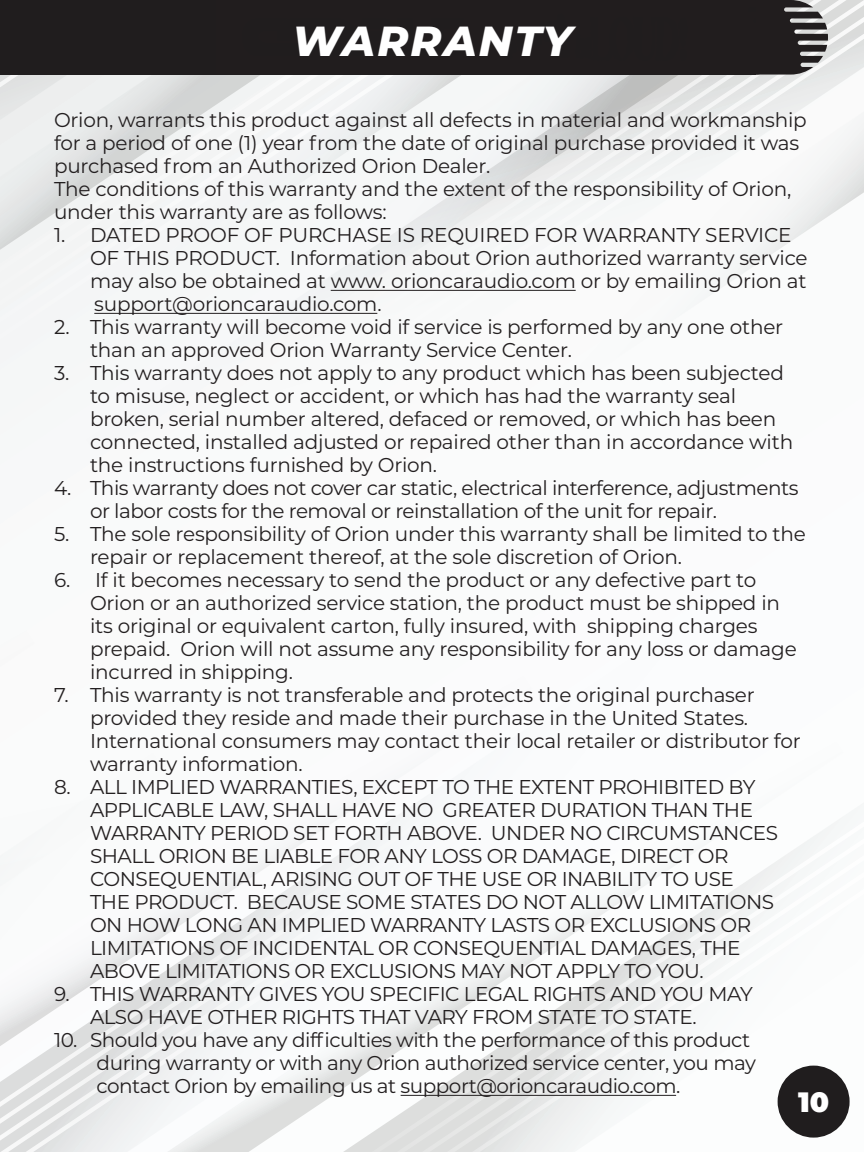
<style>
.page{position:relative;width:864px;height:1152px;background:#fff}
.page>*{position:absolute;margin:0;border:0;box-sizing:border-box;transform-origin:0 0}
.t1{font:italic 800 42px "Montserrat";letter-spacing:.05em;color:#fff}
.t2{font:900 28px "Montserrat";color:#fff}
.t3{font:20px/23px "Montserrat";letter-spacing:-.01em;color:#231f20}
</style>
<div class="page">
<div style="left:0;top:328px;width:293px;height:17px;background:#f5f7f7"></div>
<svg style="left:0;top:75px;width:306px;height:253px"></svg>
<svg style="left:847px;top:0;width:17px;height:204px"></svg>
<svg style="left:822px;top:0;width:25px;height:220px"></svg>
<svg style="left:306px;top:75px;width:516px;height:244px"></svg>
<svg style="left:35px;top:811px;width:380px;height:341px"></svg>
<svg style="left:0;top:855px;width:35px;height:297px"></svg>
<svg style="left:372px;top:822px;width:477px;height:330px"></svg>
<svg style="left:792px;top:0;width:36px;height:75px;background:#7d7b7c"></svg>
<div style="left:778px;top:1066px;width:72px;height:72px;background:#201d1e;border-radius:50%"></div>
<div style="left:0;top:0;width:756px;height:75px;background:#201d1e"></div>
<hr style="left:331px;top:290px;width:245px;height:1px;background:#231f20">
<hr style="left:94px;top:313px;width:283px;height:1px;background:#231f20">
<hr style="left:401px;top:1095px;width:275px;height:1px;background:#231f20">
<div style="left:756px;top:0;width:36px;height:75px;background:#211d1e"></div>
<h1 class="t1" style="left:292px;top:11px;width:281px">WARRANTY</h1>
<p class="t3" style="left:54px;top:108px;width:754px">Orion, warrants this product against all defects in material and workmanship for a period of one (1) year from the date of original purchase provided it was purchased from an Authorized Orion Dealer.<br>The conditions of this warranty and the extent of the responsibility of Orion, under this warranty are as follows:</p>
<p class="t3" style="left:90px;top:223px;width:719px;text-indent:-36px">1. DATED PROOF OF PURCHASE IS REQUIRED FOR WARRANTY SERVICE OF THIS PRODUCT. Information about Orion authorized warranty service may also be obtained at www. orioncaraudio.com or by emailing Orion at support@orioncaraudio.com.</p>
<p class="t3" style="left:90px;top:315px;width:695px;text-indent:-36px">2. This warranty will become void if service is performed by any one other than an approved Orion Warranty Service Center.</p>
<p class="t3" style="left:90px;top:361px;width:705px;text-indent:-36px">3. This warranty does not apply to any product which has been subjected to misuse, neglect or accident, or which has had the warranty seal broken, serial number altered, defaced or removed, or which has been connected, installed adjusted or repaired other than in accordance with the instructions furnished by Orion.</p>
<p class="t3" style="left:90px;top:476px;width:710px;text-indent:-36px">4. This warranty does not cover car static, electrical interference, adjustments or labor costs for the removal or reinstallation of the unit for repair.</p>
<p class="t3" style="left:90px;top:522px;width:717px;text-indent:-36px">5. The sole responsibility of Orion under this warranty shall be limited to the repair or replacement thereof, at the sole discretion of Orion.</p>
<p class="t3" style="left:90px;top:568px;width:708px;text-indent:-36px">6. If it becomes necessary to send the product or any defective part to Orion or an authorized service station, the product must be shipped in its original or equivalent carton, fully insured, with shipping charges prepaid. Orion will not assume any responsibility for any loss or damage incurred in shipping.</p>
<p class="t3" style="left:90px;top:683px;width:712px;text-indent:-36px">7. This warranty is not transferable and protects the original purchaser provided they reside and made their purchase in the United States.<br>International consumers may contact their local retailer or distributor for warranty information.</p>
<p class="t3" style="left:90px;top:775px;width:690px;text-indent:-36px">8. ALL IMPLIED WARRANTIES, EXCEPT TO THE EXTENT PROHIBITED BY APPLICABLE LAW, SHALL HAVE NO GREATER DURATION THAN THE WARRANTY PERIOD SET FORTH ABOVE. UNDER NO CIRCUMSTANCES SHALL ORION BE LIABLE FOR ANY LOSS OR DAMAGE, DIRECT OR CONSEQUENTIAL, ARISING OUT OF THE USE OR INABILITY TO USE THE PRODUCT. BECAUSE SOME STATES DO NOT ALLOW LIMITATIONS ON HOW LONG AN IMPLIED WARRANTY LASTS OR EXCLUSIONS OR LIMITATIONS OF INCIDENTAL OR CONSEQUENTIAL DAMAGES, THE ABOVE LIMITATIONS OR EXCLUSIONS MAY NOT APPLY TO YOU.</p>
<p class="t3" style="left:90px;top:982px;width:664px;text-indent:-36px">9. THIS WARRANTY GIVES YOU SPECIFIC LEGAL RIGHTS AND YOU MAY<br>ALSO HAVE OTHER RIGHTS THAT VARY FROM STATE TO STATE.</p>
<p class="t3" style="left:97px;top:1028px;width:661px;text-indent:-43px">10. Should you have any difficulties with the performance of this product during warranty or with any Orion authorized service center, you may contact Orion by emailing us at support@orioncaraudio.com.</p>
<h2 class="t2" style="left:798px;top:1081px;width:33px">10</h2>
</div>
